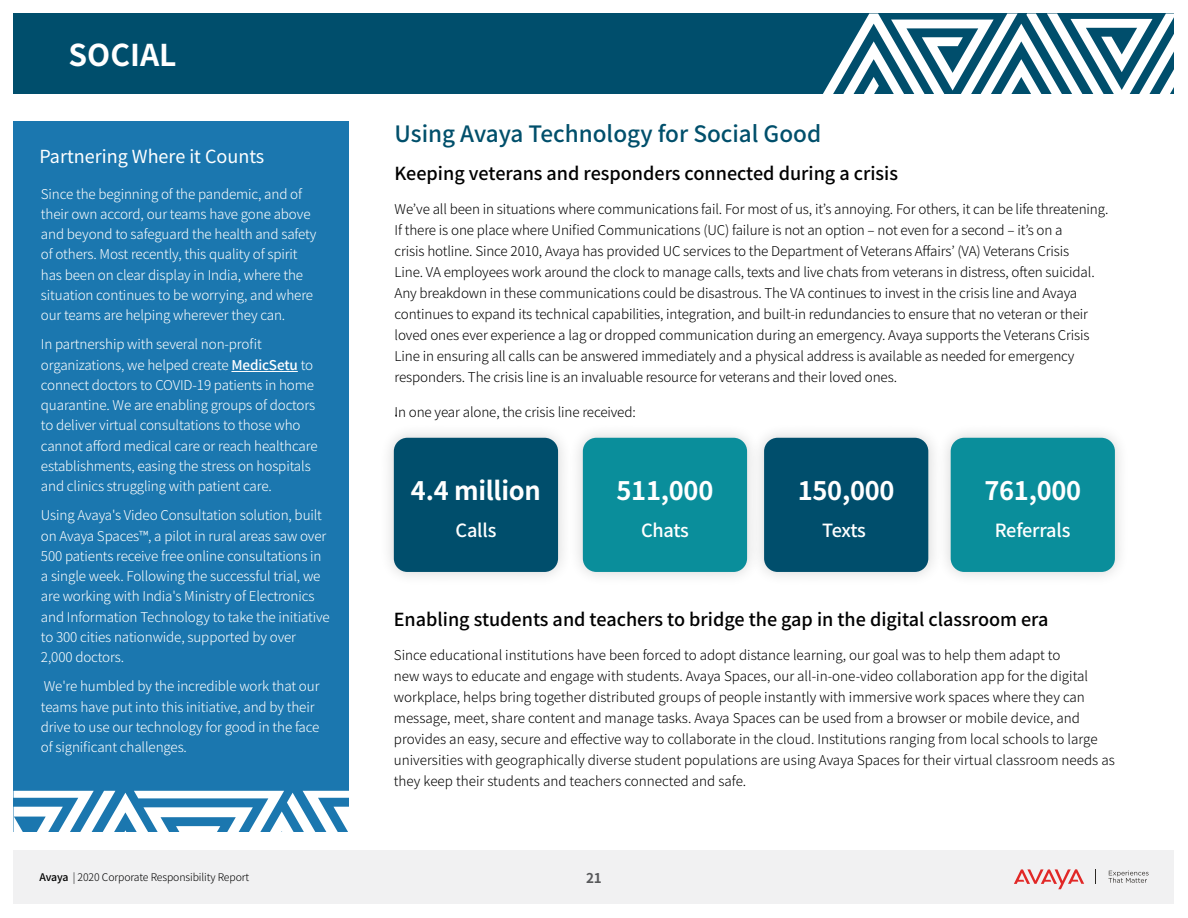
<style>
.page{position:relative;width:1188px;height:918px;background:#fff}
.page>*{position:absolute;margin:0;border:0;box-sizing:border-box;transform-origin:0 0}
.t1{font:700 30px "Noto Sans JP";color:#fff}
.t2{font:700 25.5px "Noto Sans JP";letter-spacing:-.01em;color:#fff}
.t3{font:500 22.5px "Noto Sans JP";color:#004f6b}
.t4{font:500 18.15px "Noto Sans JP";letter-spacing:-.015em;color:#fff}
.t5{font:500 18px "Noto Sans JP";color:#000}
.t6{font:18px "Noto Sans JP";color:#fff}
.t7{font:300 13.5px/21px "Noto Sans JP";letter-spacing:-.01em;color:#000}
.t8{font:300 13.5px/20.2px "Noto Sans JP";letter-spacing:-.01em;color:#fff}
.t9{font:700 13.5px "Noto Sans JP";color:#58595b}
.t10{font:300 10.5px "Noto Sans JP";letter-spacing:-.01em;color:#000}
.s1{font-weight:500}
</style>
<div class="page">
<div style="left:14px;top:850px;width:1160px;height:54px;background:#f1f1f2"></div>
<svg style="left:1014px;top:869px;width:70px;height:20px"></svg>
<svg style="left:1108px;top:871px;width:41px;height:12px"></svg>
<div style="left:14px;top:122px;width:335px;height:710px;background:#1b77af"></div>
<svg style="left:14px;top:791px;width:335px;height:41px"></svg>
<div style="left:378px;top:422px;width:195px;height:165px;background:#000;opacity:.18"></div>
<div style="left:394px;top:438px;width:164px;height:134px;background:#004e6c;border-radius:14px"></div>
<div style="left:567px;top:422px;width:195px;height:165px;background:#000;opacity:.18"></div>
<div style="left:583px;top:438px;width:164px;height:134px;background:#0a8e9b;border-radius:14px"></div>
<div style="left:749px;top:422px;width:195px;height:165px;background:#f6f6f6"></div>
<div style="left:764px;top:438px;width:164px;height:134px;background:#004e6c;border-radius:14px"></div>
<div style="left:935px;top:422px;width:195px;height:165px;background:#000;opacity:.18"></div>
<div style="left:951px;top:438px;width:164px;height:134px;background:#0a8e9b;border-radius:14px"></div>
<div style="left:14px;top:14px;width:1160px;height:80px;background:#004e6c"></div>
<svg style="left:823px;top:14px;width:351px;height:80px"></svg>
<hr style="left:231px;top:371px;width:67px;height:1px;background:#fff">
<h1 class="t1" style="left:69px;top:38px;width:109px">SOCIAL</h1>
<h3 class="t6" style="left:39px;top:146px;width:226px">Partnering Where it Counts</h3>
<p class="t8" style="left:41px;top:184px;width:277px">Since the beginning of the pandemic, and of their own accord, our teams have gone above and beyond to safeguard the health and safety of others. Most recently, this quality of spirit has been on clear display in India, where the situation continues to be worrying, and where our teams are helping wherever they can.</p>
<p class="t8" style="left:41px;top:334px;width:278px">In partnership with several non-profit organizations, we helped create <span class="s1">MedicSetu</span> to connect doctors to COVID-19 patients in home quarantine. We are enabling groups of doctors to deliver virtual consultations to those who cannot afford medical care or reach healthcare establishments, easing the stress on hospitals and clinics struggling with patient care.</p>
<p class="t8" style="left:41px;top:505px;width:290px">Using Avaya's Video Consultation solution, built on Avaya Spaces™, a pilot in rural areas saw over 500 patients receive free online consultations in a single week. Following the successful trial, we are working with India's Ministry of Electronics and Information Technology to take the initiative to 300 cities nationwide, supported by over 2,000 doctors.</p>
<p class="t8" style="left:41px;top:677px;width:280px">We're humbled by the incredible work that our teams have put into this initiative, and by their drive to use our technology for good in the face of significant challenges.</p>
<h3 class="t3" style="left:395px;top:122px;width:428px">Using Avaya Technology for Social Good</h3>
<h3 class="t5" style="left:395px;top:163px;width:505px">Keeping veterans and responders connected during a crisis</h3>
<p class="t7" style="left:395px;top:199px;width:715px">We’ve all been in situations where communications fail. For most of us, it’s annoying. For others, it can be life threatening.<br>If there is one place where Unified Communications (UC) failure is not an option – not even for a second – it’s on a<br>crisis hotline. Since 2010, Avaya has provided UC services to the Department of Veterans Affairs’ (VA) Veterans Crisis<br>Line. VA employees work around the clock to manage calls, texts and live chats from veterans in distress, often suicidal.<br>Any breakdown in these communications could be disastrous. The VA continues to invest in the crisis line and Avaya continues to expand its technical capabilities, integration, and built-in redundancies to ensure that no veteran or their loved ones ever experience a lag or dropped communication during an emergency. Avaya supports the Veterans Crisis Line in ensuring all calls can be answered immediately and a physical address is available as needed for emergency responders. The crisis line is an invaluable resource for veterans and their loved ones.</p>
<p class="t7" style="left:395px;top:402px;width:243px">. In one year alone, the crisis line received:</p>
<h2 class="t2" style="left:411px;top:476px;width:132px">4.4 million</h2>
<h2 class="t2" style="left:617px;top:476px;width:98px">511,000</h2>
<h2 class="t2" style="left:798px;top:476px;width:98px">150,000</h2>
<h2 class="t2" style="left:984px;top:476px;width:98px">761,000</h2>
<h3 class="t4" style="left:455px;top:520px;width:42px">Calls</h3>
<h3 class="t4" style="left:641px;top:520px;width:49px">Chats</h3>
<h3 class="t4" style="left:822px;top:520px;width:45px">Texts</h3>
<h3 class="t4" style="left:995px;top:520px;width:77px">Referrals</h3>
<h3 class="t5" style="left:394px;top:610px;width:656px">Enabling students and teachers to bridge the gap in the digital classroom era</h3>
<p class="t7" style="left:394px;top:645px;width:722px">Since educational institutions have been forced to adopt distance learning, our goal was to help them adapt to<br>new ways to educate and engage with students. Avaya Spaces, our all-in-one-video collaboration app for the digital workplace, helps bring together distributed groups of people instantly with immersive work spaces where they can message, meet, share content and manage tasks. Avaya Spaces can be used from a browser or mobile device, and provides an easy, secure and effective way to collaborate in the cloud. Institutions ranging from local schools to large universities with geographically diverse student populations are using Avaya Spaces for their virtual classroom needs as they keep their students and teachers connected and safe.</p>
<p class="t10" style="left:39px;top:871px;width:211px"><span class="s1">Avaya</span> | 2020 Corporate Responsibility Report</p>
<p class="t9" style="left:586px;top:870px;width:17px">21</p>
</div>
